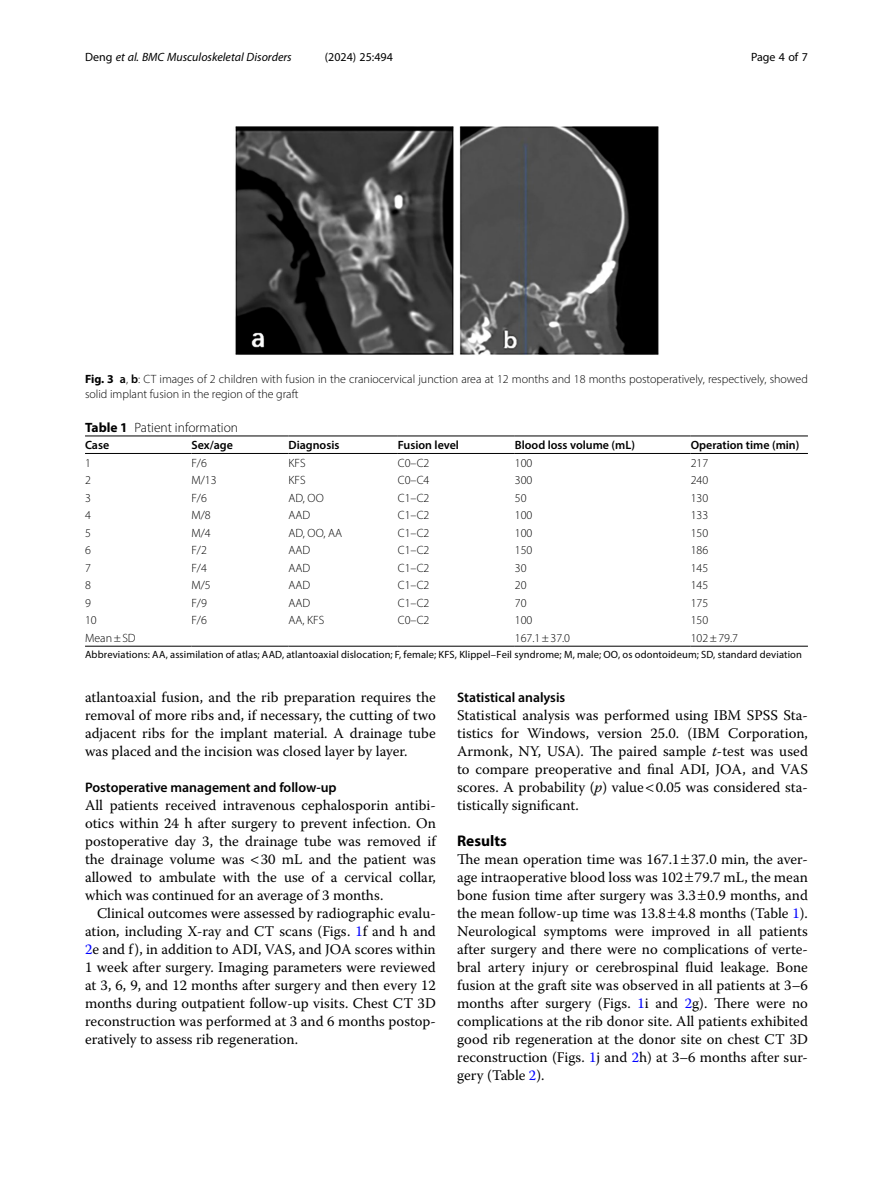
<style>
.page{position:relative;width:893px;height:1191px;background:#fff}
.page>*{position:absolute;margin:0;border:0;box-sizing:border-box;transform-origin:0 0}
.Head_1{font:700 15.45px "Myriad Pro";color:#000}
.Body_Text{font:14.7px/18px "Warnock Pro";color:#000;text-align:justify}
.Body_Text_Indent{font:14.7px/18px "Warnock Pro";color:#000;text-align:justify}
.Head_2{font:600 13.8px "Myriad Pro";color:#000}
.Table_Caption{font:300 13.5px "Myriad Pro";color:#000}
.Table_Body{font:300 12px "Myriad Pro";color:#000}
.Figure_Caption{font:300 12px/15px "Myriad Pro";color:#000}
.Table_Head{font:600 12px "Myriad Pro";color:#000}
.t1{font:italic 12px "Myriad Pro";color:#000}
.t2{font:12px "Myriad Pro";color:#000}
.Table_Footnote{font:10.5px "Myriad Pro";letter-spacing:.01em;color:#000}
.s1{font-style:normal}
.s2{font-weight:700}
.s3{font-weight:600}
.s4{color:#00f}
.s5{font-style:italic}
</style>
<div class="page">
<hr style="left:85px;top:453px;width:106px;height:1px;background:#000">
<hr style="left:191px;top:436px;width:97px;height:1px;background:#000">
<hr style="left:191px;top:453px;width:97px;height:1px;background:#000">
<hr style="left:288px;top:436px;width:110px;height:1px;background:#000">
<hr style="left:288px;top:453px;width:110px;height:1px;background:#000">
<hr style="left:398px;top:436px;width:117px;height:1px;background:#000">
<hr style="left:398px;top:453px;width:117px;height:1px;background:#000">
<hr style="left:515px;top:436px;width:176px;height:1px;background:#000">
<hr style="left:515px;top:453px;width:176px;height:1px;background:#000">
<hr style="left:691px;top:436px;width:117px;height:1px;background:#000">
<hr style="left:691px;top:453px;width:117px;height:1px;background:#000">
<hr style="left:191px;top:646px;width:97px;height:1px;background:#000">
<hr style="left:288px;top:646px;width:110px;height:1px;background:#000">
<hr style="left:398px;top:646px;width:117px;height:1px;background:#000">
<hr style="left:515px;top:646px;width:176px;height:1px;background:#000">
<hr style="left:691px;top:646px;width:117px;height:1px;background:#000">
<hr style="left:85px;top:646px;width:106px;height:1px;background:#000">
<hr style="left:85px;top:436px;width:106px;height:1px;background:#000">
<img style="left:235px;top:126px;width:424px;height:229px">
<p class="t1" style="left:85px;top:50px;width:208px"><span class="s1">Deng</span> et al. BMC Musculoskeletal Disorders</p>
<p class="t2" style="left:325px;top:50px;width:70px">(2024) 25:494</p>
<p class="t2" style="left:751px;top:50px;width:58px">Page 4 of 7</p>
<p class="Figure_Caption" style="left:85px;top:371px;width:724px"><span class="s2">Fig. 3</span> <span class="s3">a</span>, <span class="s3">b</span>: CT images of 2 children with fusion in the craniocervical junction area at 12 months and 18 months postoperatively, respectively, showed solid implant fusion in the region of the graft</p>
<p class="Table_Caption" style="left:85px;top:419px;width:155px"><span class="s2">Table 1</span> Patient information</p>
<p class="Table_Head" style="left:85px;top:437px;width:26px">Case</p>
<p class="Table_Head" style="left:191px;top:437px;width:43px">Sex/age</p>
<p class="Table_Head" style="left:288px;top:437px;width:52px">Diagnosis</p>
<p class="Table_Head" style="left:398px;top:437px;width:63px">Fusion level</p>
<p class="Table_Head" style="left:515px;top:437px;width:122px">Blood loss volume (mL)</p>
<p class="Table_Head" style="left:691px;top:437px;width:110px">Operation time (min)</p>
<p class="Table_Body" style="left:85px;top:455px;width:7px">1</p>
<p class="Table_Body" style="left:191px;top:455px;width:17px">F/6</p>
<p class="Table_Body" style="left:288px;top:455px;width:19px">KFS</p>
<p class="Table_Body" style="left:398px;top:455px;width:33px">C0–C2</p>
<p class="Table_Body" style="left:515px;top:455px;width:19px">100</p>
<p class="Table_Body" style="left:691px;top:455px;width:19px">217</p>
<p class="Table_Body" style="left:85px;top:473px;width:7px">2</p>
<p class="Table_Body" style="left:191px;top:473px;width:27px">M/13</p>
<p class="Table_Body" style="left:288px;top:473px;width:19px">KFS</p>
<p class="Table_Body" style="left:398px;top:473px;width:33px">C0–C4</p>
<p class="Table_Body" style="left:515px;top:473px;width:19px">300</p>
<p class="Table_Body" style="left:691px;top:473px;width:19px">240</p>
<p class="Table_Body" style="left:85px;top:490px;width:7px">3</p>
<p class="Table_Body" style="left:191px;top:490px;width:17px">F/6</p>
<p class="Table_Body" style="left:288px;top:490px;width:37px">AD, OO</p>
<p class="Table_Body" style="left:398px;top:490px;width:33px">C1–C2</p>
<p class="Table_Body" style="left:515px;top:490px;width:13px">50</p>
<p class="Table_Body" style="left:691px;top:490px;width:19px">130</p>
<p class="Table_Body" style="left:85px;top:508px;width:7px">4</p>
<p class="Table_Body" style="left:191px;top:508px;width:21px">M/8</p>
<p class="Table_Body" style="left:288px;top:508px;width:23px">AAD</p>
<p class="Table_Body" style="left:398px;top:508px;width:33px">C1–C2</p>
<p class="Table_Body" style="left:515px;top:508px;width:19px">100</p>
<p class="Table_Body" style="left:691px;top:508px;width:19px">133</p>
<p class="Table_Body" style="left:85px;top:525px;width:7px">5</p>
<p class="Table_Body" style="left:191px;top:525px;width:21px">M/4</p>
<p class="Table_Body" style="left:288px;top:525px;width:55px">AD, OO, AA</p>
<p class="Table_Body" style="left:398px;top:525px;width:33px">C1–C2</p>
<p class="Table_Body" style="left:515px;top:525px;width:19px">100</p>
<p class="Table_Body" style="left:691px;top:525px;width:19px">150</p>
<p class="Table_Body" style="left:85px;top:543px;width:7px">6</p>
<p class="Table_Body" style="left:191px;top:543px;width:17px">F/2</p>
<p class="Table_Body" style="left:288px;top:543px;width:23px">AAD</p>
<p class="Table_Body" style="left:398px;top:543px;width:33px">C1–C2</p>
<p class="Table_Body" style="left:515px;top:543px;width:19px">150</p>
<p class="Table_Body" style="left:691px;top:543px;width:19px">186</p>
<p class="Table_Body" style="left:85px;top:560px;width:7px">7</p>
<p class="Table_Body" style="left:191px;top:560px;width:17px">F/4</p>
<p class="Table_Body" style="left:288px;top:560px;width:23px">AAD</p>
<p class="Table_Body" style="left:398px;top:560px;width:33px">C1–C2</p>
<p class="Table_Body" style="left:515px;top:560px;width:13px">30</p>
<p class="Table_Body" style="left:691px;top:560px;width:19px">145</p>
<p class="Table_Body" style="left:85px;top:578px;width:7px">8</p>
<p class="Table_Body" style="left:191px;top:578px;width:21px">M/5</p>
<p class="Table_Body" style="left:288px;top:578px;width:23px">AAD</p>
<p class="Table_Body" style="left:398px;top:578px;width:33px">C1–C2</p>
<p class="Table_Body" style="left:515px;top:578px;width:13px">20</p>
<p class="Table_Body" style="left:691px;top:578px;width:19px">145</p>
<p class="Table_Body" style="left:85px;top:595px;width:7px">9</p>
<p class="Table_Body" style="left:191px;top:595px;width:17px">F/9</p>
<p class="Table_Body" style="left:288px;top:595px;width:23px">AAD</p>
<p class="Table_Body" style="left:398px;top:595px;width:33px">C1–C2</p>
<p class="Table_Body" style="left:515px;top:595px;width:13px">70</p>
<p class="Table_Body" style="left:691px;top:595px;width:19px">175</p>
<p class="Table_Body" style="left:85px;top:613px;width:13px">10</p>
<p class="Table_Body" style="left:191px;top:613px;width:17px">F/6</p>
<p class="Table_Body" style="left:288px;top:613px;width:37px">AA, KFS</p>
<p class="Table_Body" style="left:398px;top:613px;width:33px">C0–C2</p>
<p class="Table_Body" style="left:515px;top:613px;width:19px">100</p>
<p class="Table_Body" style="left:691px;top:613px;width:19px">150</p>
<p class="Table_Body" style="left:85px;top:630px;width:52px">Mean±SD</p>
<p class="Table_Body" style="left:515px;top:630px;width:57px">167.1±37.0</p>
<p class="Table_Body" style="left:691px;top:630px;width:49px">102±79.7</p>
<p class="Table_Footnote" style="left:85px;top:648px;width:718px">Abbreviations: AA, assimilation of atlas; AAD, atlantoaxial dislocation; F, female; KFS, Klippel–Feil syndrome; M, male; OO, os odontoideum; SD, standard deviation</p>
<p class="Body_Text" style="left:85px;top:688px;width:352px">atlantoaxial fusion, and the rib preparation requires the removal of more ribs and, if necessary, the cutting of two adjacent ribs for the implant material. A drainage tube was placed and the incision was closed layer by layer.</p>
<p class="Head_2" style="left:85px;top:779px;width:253px">Postoperative management and follow-up</p>
<p class="Body_Text" style="left:85px;top:796px;width:352px">All patients received intravenous cephalosporin antibi&shy;otics within 24 h after surgery to prevent infection. On postoperative day 3, the drainage tube was removed if the drainage volume was 30 mL and the patient was allowed to ambulate with the use of a cervical collar, which was continued for an average of 3 months.</p>
<p class="Body_Text_Indent" style="left:85px;top:904px;width:352px;text-indent:12px">Clinical outcomes were assessed by radiographic evalu&shy;ation, including X-ray and CT scans (Figs. <span class="s4">1</span>f and h and <span class="s4">2</span>e and f), in addition to ADI, VAS, and JOA scores within 1 week after surgery. Imaging parameters were reviewed at 3, 6, 9, and 12 months after surgery and then every 12 months during outpatient follow-up visits. Chest CT 3D reconstruction was performed at 3 and 6 months postop&shy;eratively to assess rib regeneration.</p>
<p class="Head_2" style="left:457px;top:689px;width:110px">Statistical analysis</p>
<p class="Body_Text" style="left:457px;top:706px;width:352px">Statistical analysis was performed using IBM SPSS Sta&shy;tistics for Windows, version 25.0. (IBM Corporation, Armonk, NY, USA). The paired sample <span class="s5">t</span>-test was used to compare preoperative and final ADI, JOA, and VAS scores. A probability (<span class="s5">p</span>) value 0.05 was considered sta&shy;tistically significant.</p>
<p class="Head_1" style="left:457px;top:831px;width:51px">Results</p>
<p class="Body_Text" style="left:457px;top:850px;width:352px">The mean operation time was 167.1 37.0 min, the aver&shy;age intraoperative blood loss was 102 79.7 mL, the mean bone fusion time after surgery was 3.3 0.9 months, and the mean follow-up time was 13.8 4.8 months (Table <span class="s4">1</span>).<br>Neurological symptoms were improved in all patients after surgery and there were no complications of verte&shy;bral artery injury or cerebrospinal fluid leakage. Bone fusion at the graft site was observed in all patients at 3–6 months after surgery (Figs. <span class="s4">1</span>i and <span class="s4">2</span>g). There were no complications at the rib donor site. All patients exhibited good rib regeneration at the donor site on chest CT 3D reconstruction (Figs. <span class="s4">1</span>j and <span class="s4">2</span>h) at 3–6 months after sur&shy;gery (Table <span class="s4">2</span>).</p>
</div>
